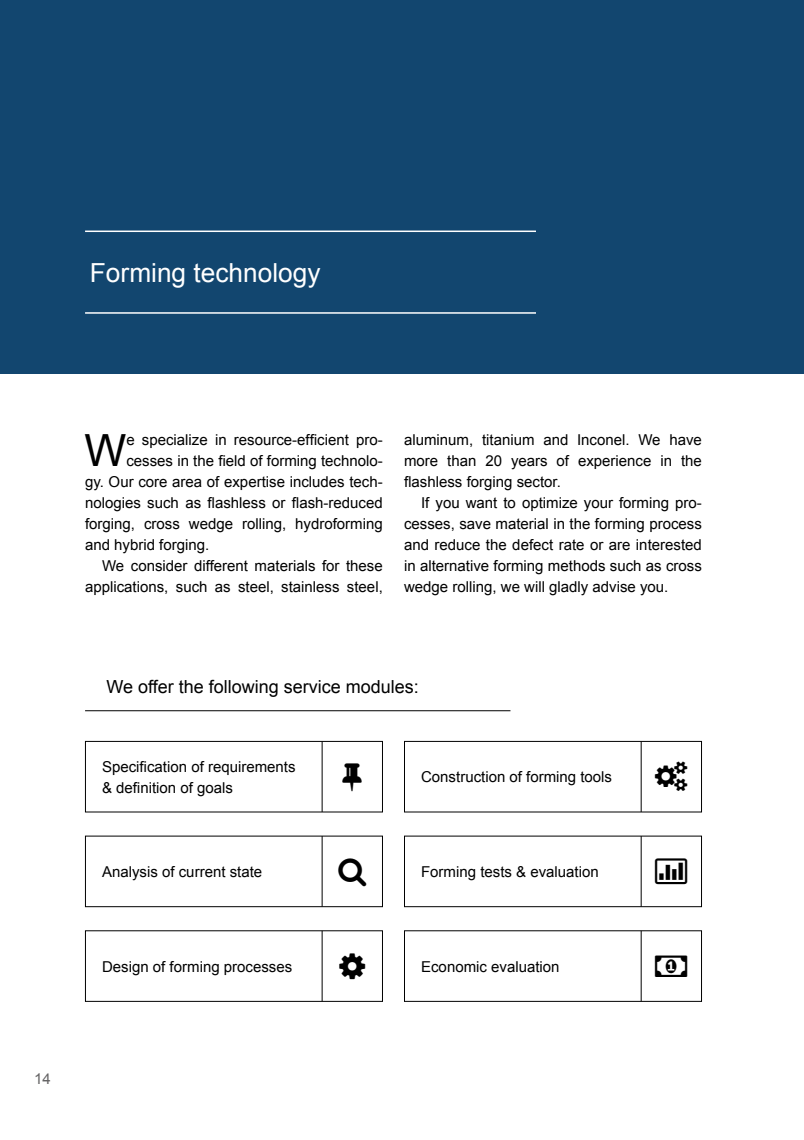
<style>
.page{position:relative;width:804px;height:1140px;background:#fff}
.page>*{position:absolute;margin:0;border:0;box-sizing:border-box;transform-origin:0 0}
.t1{font:44.4px "Arial";color:#000}
.t2{font:26.25px "Arial";color:#fff}
.t3{font:18px "Arial";color:#000}
.t4{font:15px/21px "Arial";color:#000;text-align:justify}
.t5{font:15px "Arial";color:#646364}
</style>
<div class="page">
<div style="left:0;top:0;width:804px;height:373px;background:#12466f"></div>
<hr style="left:85px;top:230px;width:451px;height:2px;background:#fff">
<hr style="left:85px;top:312px;width:451px;height:2px;background:#fff">
<hr style="left:322px;top:741px;width:1px;height:71px;background:#000">
<div style="left:85px;top:741px;width:298px;height:71px;border:1px solid #000"></div>
<hr style="left:641px;top:741px;width:1px;height:71px;background:#000">
<div style="left:404px;top:741px;width:298px;height:71px;border:1px solid #000"></div>
<hr style="left:322px;top:836px;width:1px;height:70px;background:#000">
<div style="left:85px;top:835px;width:298px;height:72px;border:1px solid #000"></div>
<hr style="left:641px;top:836px;width:1px;height:70px;background:#000">
<div style="left:404px;top:835px;width:298px;height:72px;border:1px solid #000"></div>
<hr style="left:322px;top:930px;width:1px;height:71px;background:#000">
<hr style="left:641px;top:930px;width:1px;height:71px;background:#000">
<hr style="left:85px;top:710px;width:425px;height:1px;background:#000">
<h2 class="t2" style="left:90px;top:255px;width:232px">Forming technology</h2>
<h1 class="t1" style="left:84px;top:421px;width:43px">W</h1>
<p class="t4" style="left:126px;top:429px;width:258px">e specialize in resource-efficient pro-</p>
<p class="t4" style="left:126px;top:450px;width:258px">cesses in the field of forming technolo-</p>
<p class="t4" style="left:85px;top:471px;width:299px">gy. Our core area of expertise includes tech-</p>
<p class="t4" style="left:85px;top:492px;width:299px">nologies such as flashless or flash-reduced</p>
<p class="t4" style="left:85px;top:513px;width:299px">forging, cross wedge rolling, hydroforming</p>
<p class="t4" style="left:85px;top:534px;width:126px">and hybrid forging.</p>
<p class="t4" style="left:102px;top:555px;width:282px">We consider different materials for these</p>
<p class="t4" style="left:85px;top:576px;width:299px">applications, such as steel, stainless steel,</p>
<p class="t4" style="left:404px;top:429px;width:299px">aluminum, titanium and Inconel. We have more than 20 years of experience in the flashless forging sector.</p>
<p class="t4" style="left:404px;top:492px;width:299px;text-indent:17px">If you want to optimize your forming pro&shy;cesses, save material in the forming process and reduce the defect rate or are interested in alternative forming methods such as cross wedge rolling, we will gladly advise you.</p>
<p class="t3" style="left:106px;top:674px;width:314px">We offer the following service modules:</p>
<p class="t4" style="left:102px;top:756px;width:195px">Specification of requirements &amp; definition of goals</p>
<p class="t4" style="left:421px;top:766px;width:192px">Construction of forming tools</p>
<p class="t4" style="left:102px;top:861px;width:162px">Analysis of current state</p>
<p class="t4" style="left:421px;top:861px;width:179px">Forming tests &amp; evaluation</p>
<p class="t4" style="left:102px;top:956px;width:192px">Design of forming processes</p>
<p class="t4" style="left:421px;top:956px;width:140px">Economic evaluation</p>
<p class="t5" style="left:34px;top:1068px;width:18px">14</p>
</div>
